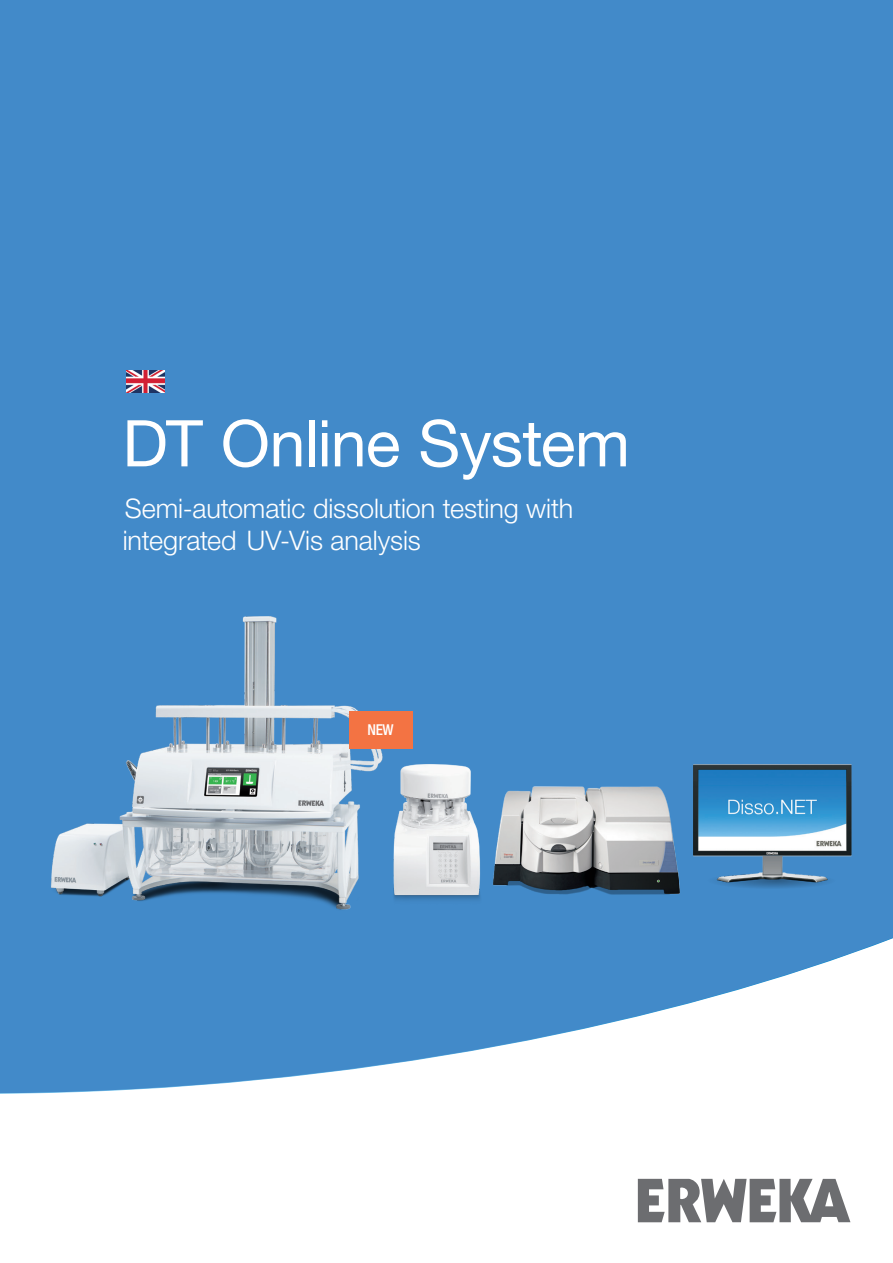
<style>
.page{position:relative;width:893px;height:1263px;background:#fff}
.page>*{position:absolute;margin:0;border:0;box-sizing:border-box;transform-origin:0 0}
.t1{font:64.5px "Helvetica Neue LT Std";letter-spacing:-.015em;color:#fff}
.t2{font:300 27px/32.4px "Helvetica Neue LT Std";letter-spacing:-.005em;color:#fff}
.t3{font:500 condensed 15px "Helvetica Neue LT Std";color:#fff}
</style>
<div class="page">
<div style="left:0;top:0;width:893px;height:1093px;background:#428ac9"></div>
<svg style="left:638px;top:1179px;width:212px;height:43px"></svg>
<img style="left:39px;top:580px;width:834px;height:348px">
<img style="left:126px;top:371px;width:39px;height:21px">
<div style="left:349px;top:711px;width:63px;height:37px;background:#f37343"></div>
<h1 class="t1" style="left:122px;top:405px;width:509px">DT Online System</h1>
<p class="t2" style="left:123px;top:491px;width:452px">Semi-automatic dissolution testing with integrated UV-Vis analysis</p>
<p class="t3" style="left:367px;top:721px;width:28px">NEW</p>
</div>
